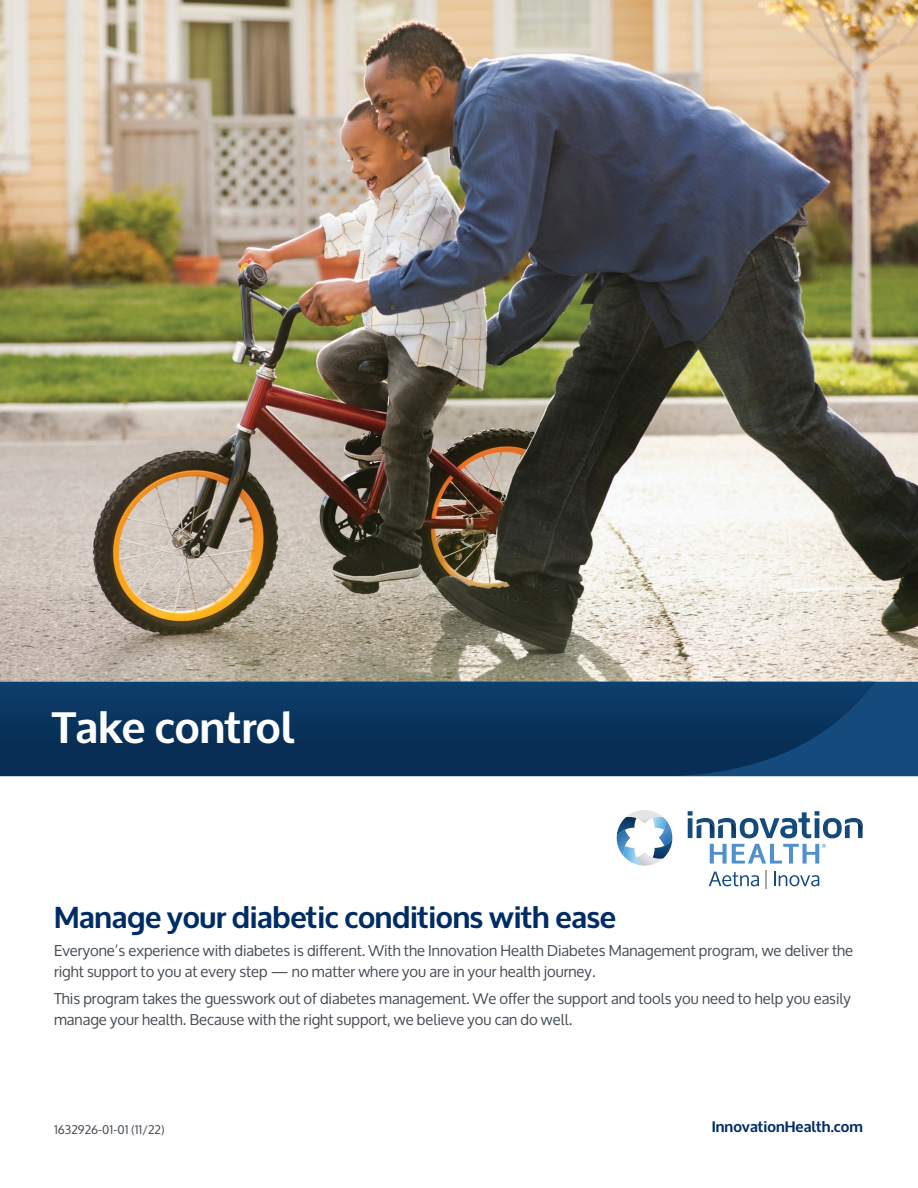
<style>
.page{position:relative;width:918px;height:1188px;background:#fff}
.page>*{position:absolute;margin:0;border:0;box-sizing:border-box;transform-origin:0 0}
.t1{font:700 43.5px "Oxygen";color:#fff}
.t2{font:700 30px "Oxygen";letter-spacing:-.01em;color:#002c65}
.t3{font:15px/21px "Oxygen";color:#444c54}
.t4{font:700 15px "Oxygen";color:#002c65}
.t5{font:12px "Oxygen";color:#444c54}
</style>
<div class="page">
<img style="left:0;top:0;width:918px;height:682px">
<svg style="left:709px;top:872px;width:50px;height:14px"></svg>
<svg style="left:766px;top:871px;width:1px;height:18px"></svg>
<svg style="left:688px;top:811px;width:175px;height:27px"></svg>
<svg style="left:617px;top:810px;width:55px;height:56px"></svg>
<svg style="left:710px;top:844px;width:116px;height:20px"></svg>
<svg style="left:774px;top:872px;width:45px;height:14px"></svg>
<div style="left:876px;top:682px;width:42px;height:94px;background:#144a7c"></div>
<svg style="left:0;top:682px;width:876px;height:94px;background:#0a355f"></svg>
<h1 class="t1" style="left:52px;top:701px;width:244px">Take control</h1>
<h2 class="t2" style="left:54px;top:899px;width:564px">Manage your diabetic conditions with ease</h2>
<p class="t3" style="left:54px;top:940px;width:801px">Everyone’s experience with diabetes is different. With the Innovation Health Diabetes Management program, we deliver the right support to you at every step — no matter where you are in your health journey.</p>
<p class="t3" style="left:54px;top:989px;width:799px">This program takes the guesswork out of diabetes management. We offer the support and tools you need to help you easily manage your health. Because with the right support, we believe you can do well.</p>
<p class="t5" style="left:54px;top:1123px;width:112px">1632926-01-01 (11/22)</p>
<p class="t4" style="left:712px;top:1117px;width:153px">InnovationHealth.com</p>
</div>
